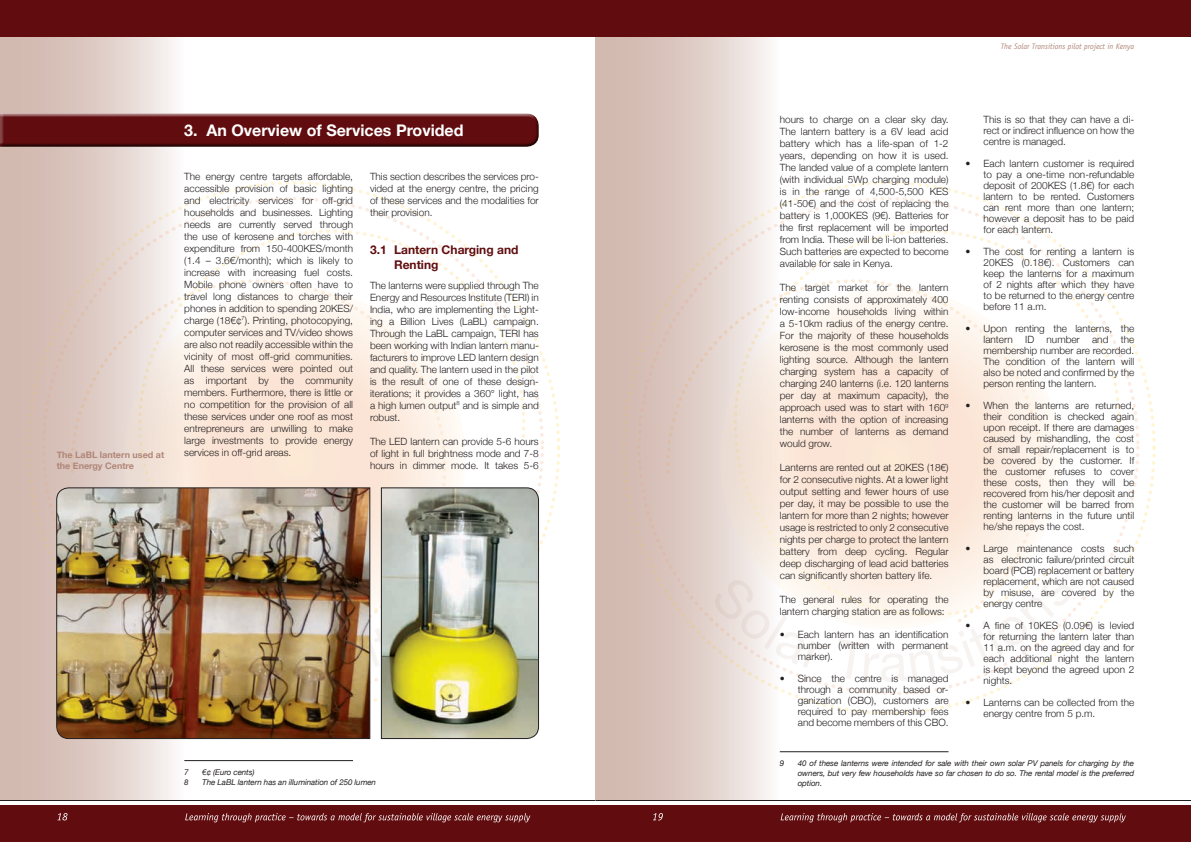
<style>
.page{position:relative;width:1191px;height:842px;background:#fff}
.page>*{position:absolute;margin:0;border:0;box-sizing:border-box;transform-origin:0 0}
.t1{font:700 16px "Helvetica Neue";color:#fff}
.t2{font:700 12px/14.4px "Helvetica Neue";color:#610d0f}
.t3{font:300 10px/12px "Helvetica Neue";color:#231f20;text-align:justify}
.t4{font:700 9px/10.8px "Helvetica Neue";color:#b18678}
.t5{font:italic 8px/9.6px "Helvetica Neue";letter-spacing:-.01em;color:#231f20;text-align:justify}
.t6{font:italic 8px "Officina Sans";color:#b18678}
</style>
<div class="page">
<div style="left:0;top:36px;width:184px;height:764px;background:linear-gradient(to right,#cbaea4,#f6f1ef)"></div>
<svg style="left:69px;top:278px;width:67px;height:209px;background:#e0cec7"></svg>
<svg style="left:136px;top:228px;width:391px;height:259px"></svg>
<div style="left:0;top:805px;width:595px;height:37px;background:#610d0f"></div>
<hr style="left:0;top:800px;width:595px;height:1px;background:#231f20">
<svg style="left:57px;top:813px;width:473px;height:9px"></svg>
<div style="left:0;top:0;width:595px;height:36px;background:#610d0f"></div>
<div style="left:0;top:113px;width:539px;height:33px;background:#fff;opacity:.75"></div>
<div style="left:0;top:116px;width:539px;height:32px;background:#231f20;opacity:.75"></div>
<hr style="left:184px;top:760px;width:169px;height:1px;background:#231f20">
<img style="left:56px;top:487px;width:187px;height:252px">
<img style="left:243px;top:487px;width:296px;height:252px">
<div style="left:595px;top:36px;width:184px;height:764px;background:linear-gradient(to right,#cbaea4,#f5f0ee)"></div>
<div style="left:595px;top:805px;width:596px;height:37px;background:#610d0f"></div>
<svg style="left:653px;top:813px;width:472px;height:9px"></svg>
<div style="left:595px;top:0;width:596px;height:36px;background:#610d0f"></div>
<hr style="left:595px;top:800px;width:596px;height:1px;background:#231f20">
<svg style="left:664px;top:278px;width:68px;height:350px;background:#e0cec7"></svg>
<svg style="left:732px;top:228px;width:390px;height:390px"></svg>
<svg style="left:715px;top:580px;width:110px;height:88px"></svg>
<svg style="left:838px;top:578px;width:233px;height:104px"></svg>
<hr style="left:780px;top:751px;width:168px;height:1px;background:#231f20">
<p class="t4" style="left:57px;top:449px;width:109px">The LaBL lantern used at the Energy Centre</p>
<h1 class="t1" style="left:184px;top:118px;width:281px">3. An Overview of Services Provided</h1>
<p class="t3" style="left:370px;top:170px;width:170px">This section describes the services pro&shy;vided at the energy centre, the pricing of these services and the modalities for their provision.</p>
<p class="t2" style="left:394px;top:243px;width:126px;text-indent:-24px">3.1 Lantern Charging and<br>Renting</p>
<p class="t3" style="left:370px;top:278px;width:170px">The lanterns were supplied through The Energy and Resources Institute (TERI) in India, who are implementing the Light&shy;ing a Billion Lives (LaBL) campaign.<br>Through the LaBL campaign, TERI has been working with Indian lantern manu&shy;facturers to improve LED lantern design and quality. The lantern used in the pilot is the result of one of these design&shy;iterations; it provides a 360° light, has a high lumen output<sup>8</sup> and is simple and robust.</p>
<p class="t3" style="left:370px;top:434px;width:170px">The LED lantern can provide 5-6 hours of light in full brightness mode and 7-8 hours in dimmer mode. It takes 5-6</p>
<p class="t3" style="left:184px;top:170px;width:170px">The energy centre targets affordable, accessible provision of basic lighting and electricity services for off-grid households and businesses. Lighting needs are currently served through the use of kerosene and torches with expenditure from 150-400KES/month (1.4 – 3.6€/month); which is likely to increase with increasing fuel costs.<br>Mobile phone owners often have to travel long distances to charge their phones in addition to spending 20KES/ charge (18€¢<sup>7</sup>). Printing, photocopying, computer services and TV/video shows are also not readily accessible within the vicinity of most off-grid communities.<br>All these services were pointed out as important by the community members. Furthermore, there is little or no competition for the provision of all these services under one roof as most entrepreneurs are unwilling to make large investments to provide energy services in off-grid areas.</p>
<p class="t5" style="left:184px;top:768px;width:6px">7</p>
<p class="t5" style="left:202px;top:768px;width:54px">€¢ (Euro cents)</p>
<p class="t5" style="left:184px;top:778px;width:6px">8</p>
<p class="t5" style="left:202px;top:778px;width:175px">The LaBL lantern has an illumination of 250 lumen</p>
<p class="t6" style="left:1001px;top:41px;width:135px">The Solar Transitions pilot project in Kenya</p>
<p class="t3" style="left:780px;top:113px;width:170px">hours to charge on a clear sky day.<br>The lantern battery is a 6V lead acid battery which has a life-span of 1-2 years, depending on how it is used.<br>The landed value of a complete lantern (with individual 5Wp charging module) is in the range of 4,500-5,500 KES (41-50€) and the cost of replacing the battery is 1,000KES (9€). Batteries for the first replacement will be imported from India. These will be li-ion batteries.<br>Such batteries are expected to become available for sale in Kenya.</p>
<p class="t3" style="left:780px;top:281px;width:170px">The target market for the lantern renting consists of approximately 400 low-income households living within a 5-10km radius of the energy centre.<br>For the majority of these households kerosene is the most commonly used lighting source. Although the lantern charging system has a capacity of charging 240 lanterns (i.e. 120 lanterns per day at maximum capacity), the approach used was to start with 160<sup>9 </sup>lanterns with the option of increasing the number of lanterns as demand would grow.</p>
<p class="t3" style="left:780px;top:461px;width:170px">Lanterns are rented out at 20KES (18€) for 2 consecutive nights. At a lower light output setting and fewer hours of use per day, it may be possible to use the lantern for more than 2 nights; however usage is restricted to only 2 consecutive nights per charge to protect the lantern battery from deep cycling. Regular deep discharging of lead acid batteries can significantly shorten battery life.</p>
<p class="t3" style="left:780px;top:593px;width:170px">The general rules for operating the lantern charging station are as follows:</p>
<p class="t3" style="left:798px;top:628px;width:152px;line-height:11px;text-indent:-18px">• Each lantern has an identification number (written with permanent marker).</p>
<p class="t3" style="left:798px;top:672px;width:152px;line-height:11px;text-indent:-18px">• Since the centre is managed through a community based or&shy;ganization (CBO), customers are required to pay membership fees and become members of this CBO.</p>
<p class="t3" style="left:983px;top:113px;width:152px;line-height:11px">This is so that they can have a di&shy;rect or indirect influence on how the centre is managed.</p>
<p class="t3" style="left:983px;top:157px;width:152px;line-height:11px;text-indent:-18px">• Each lantern customer is required to pay a one-time non-refundable deposit of 200KES (1.8€) for each lantern to be rented. Customers can rent more than one lantern; however a deposit has to be paid for each lantern.</p>
<p class="t3" style="left:983px;top:245px;width:152px;line-height:11px;text-indent:-18px">• The cost for renting a lantern is 20KES (0.18€). Customers can keep the lanterns for a maximum of 2 nights after which they have to be returned to the energy centre before 11 a.m.</p>
<p class="t3" style="left:983px;top:322px;width:152px;line-height:11px;text-indent:-18px">• Upon renting the lanterns, the lantern ID number and the membership number are recorded.<br>The condition of the lantern will also be noted and confirmed by the person renting the lantern.</p>
<p class="t3" style="left:983px;top:399px;width:152px;line-height:11px;text-indent:-18px">• When the lanterns are returned, their condition is checked again upon receipt. If there are damages caused by mishandling, the cost of small repair/replacement is to be covered by the customer. If the customer refuses to cover these costs, then they will be recovered from his/her deposit and the customer will be barred from renting lanterns in the future until he/she repays the cost.</p>
<p class="t3" style="left:983px;top:542px;width:152px;line-height:11px;text-indent:-18px">• Large maintenance costs such as electronic failure/printed circuit board (PCB) replacement or battery replacement, which are not caused by misuse, are covered by the energy centre</p>
<p class="t3" style="left:983px;top:619px;width:152px;line-height:11px;text-indent:-18px">• A fine of 10KES (0.09€) is levied for returning the lantern later than 11 a.m. on the agreed day and for each additional night the lantern is kept beyond the agreed upon 2 nights.</p>
<p class="t3" style="left:983px;top:696px;width:152px;line-height:11px;text-indent:-18px">• Lanterns can be collected from the energy centre from 5 p.m.</p>
<p class="t5" style="left:780px;top:759px;width:6px">9</p>
<p class="t5" style="left:798px;top:759px;width:338px">40 of these lanterns were intended for sale with their own solar PV panels for charging by the owners, but very few households have so far chosen to do so. The rental model is the preferred option.</p>
</div>
